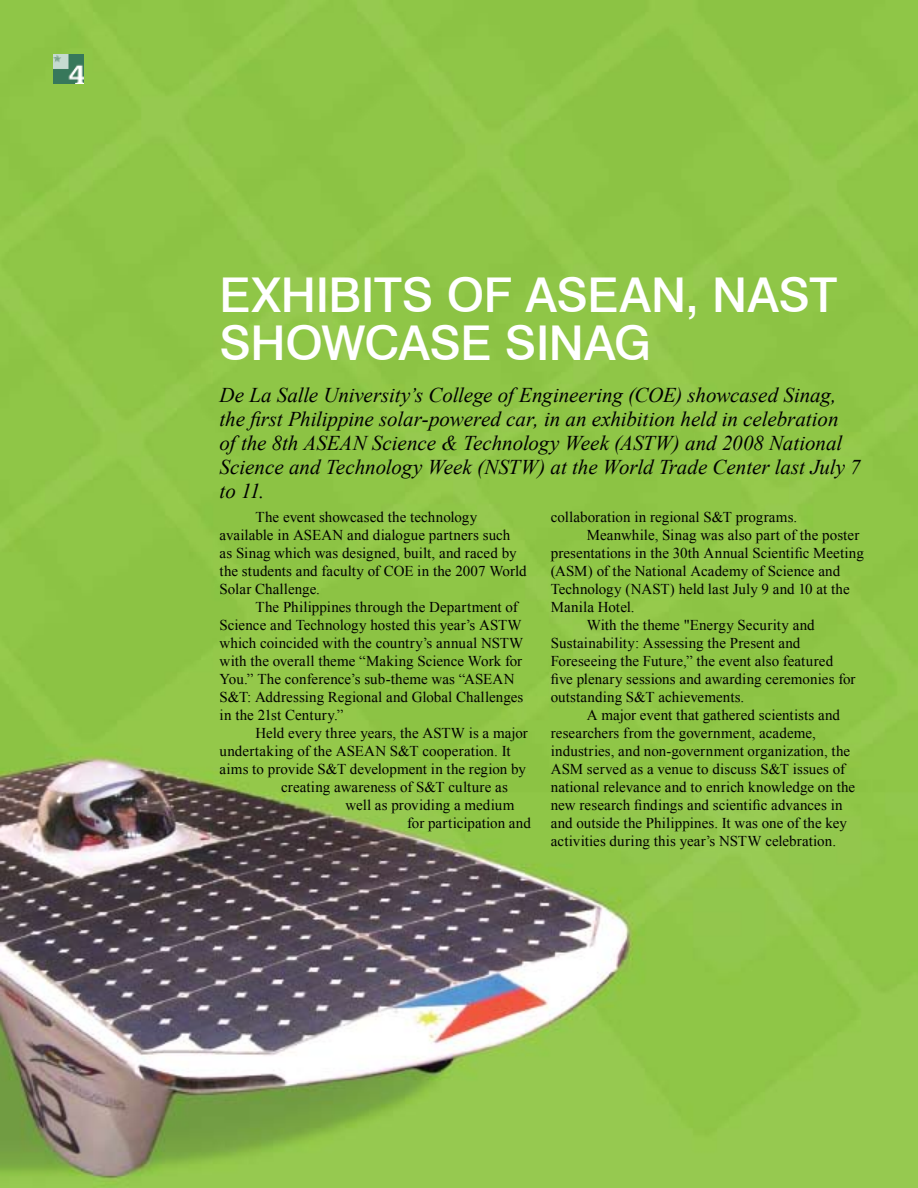
<style>
.page{position:relative;width:918px;height:1188px;background:#fff}
.page>*{position:absolute;margin:0;border:0;box-sizing:border-box;transform-origin:0 0}
.t1{font:500 48px/48px "Swiss 721 BT";letter-spacing:-.01em;color:#fff}
.t2{font:italic 21px/24px "Times New Roman";letter-spacing:-.005em;color:#000}
.t3{font:15px/18px "Times New Roman";letter-spacing:.005em;color:#000}
</style>
<div class="page">
<img style="left:0;top:0;width:918px;height:1188px">
<img style="left:54px;top:55px;width:29px;height:29px">
<h1 class="t1" style="left:220px;top:270px;width:618px">EXHIBITS OF ASEAN, NAST<br>SH OWCASE SINAG</h1>
<p class="t2" style="left:220px;top:382px;width:643px">De La Salle University’s College of Engineering (COE) showcased Sinag, the first Philippine solar-powered car, in an exhibition held in celebration<br>of the 8th ASEAN Science &amp; Technology Week (ASTW) and 2008 National Science and Technology Week (NSTW) at the World Trade Center last July 7 to 11.</p>
<p class="t3" style="left:220px;top:508px;width:308px;text-indent:36px">The event showcased the technology available in ASEAN and dialogue partners such as Sinag which was designed, built, and raced by the students and faculty of COE in the 2007 World Solar Challenge.</p>
<p class="t3" style="left:220px;top:598px;width:305px;text-indent:36px">The Philippines through the Department of Science and Technology hosted this year’s ASTW which coincided with the country’s annual NSTW with the overall theme “Making Science Work for You.” The conference’s sub-theme was “ASEAN S&amp;T: Addressing Regional and Global Challenges in the 21st Century.”</p>
<p class="t3" style="left:256px;top:724px;width:274px">Held every three years, the ASTW is a major</p>
<p class="t3" style="left:220px;top:742px;width:293px">undertaking of the ASEAN S&amp;T cooperation. It</p>
<p class="t3" style="left:220px;top:760px;width:308px">aims to provide S&amp;T development in the region by</p>
<p class="t3" style="left:281px;top:778px;width:228px">creating awareness of S&amp;T culture as</p>
<p class="t3" style="left:346px;top:796px;width:170px">well as providing a medium</p>
<p class="t3" style="left:407px;top:814px;width:125px">for participation and</p>
<p class="t3" style="left:551px;top:508px;width:248px">collaboration in regional S&amp;T programs.</p>
<p class="t3" style="left:587px;top:526px;width:274px">Meanwhile, Sinag was also part of the poster</p>
<p class="t3" style="left:551px;top:544px;width:315px">presentations in the 30th Annual Scientific Meeting</p>
<p class="t3" style="left:551px;top:562px;width:291px">(ASM) of the National Academy of Science and</p>
<p class="t3" style="left:551px;top:580px;width:300px">Technology (NAST) held last July 9 and 10 at the</p>
<p class="t3" style="left:551px;top:598px;width:85px">Manila Hotel.</p>
<p class="t3" style="left:587px;top:616px;width:229px">With the theme "Energy Security and</p>
<p class="t3" style="left:551px;top:634px;width:251px">Sustainability: Assessing the Present and</p>
<p class="t3" style="left:551px;top:652px;width:284px">Foreseeing the Future,” the event also featured</p>
<p class="t3" style="left:551px;top:670px;width:306px">five plenary sessions and awarding ceremonies for</p>
<p class="t3" style="left:551px;top:688px;width:195px">outstanding S&amp;T achievements.</p>
<p class="t3" style="left:587px;top:706px;width:255px">A major event that gathered scientists and</p>
<p class="t3" style="left:551px;top:724px;width:267px">researchers from the government, academe,</p>
<p class="t3" style="left:551px;top:742px;width:301px">industries, and non-government organization, the</p>
<p class="t3" style="left:551px;top:760px;width:296px">ASM served as a venue to discuss S&amp;T issues of</p>
<p class="t3" style="left:551px;top:778px;width:306px">national relevance and to enrich knowledge on the</p>
<p class="t3" style="left:551px;top:796px;width:293px">new research findings and scientific advances in</p>
<p class="t3" style="left:551px;top:814px;width:298px">and outside the Philippines. It was one of the key</p>
<p class="t3" style="left:551px;top:832px;width:287px">activities during this year’s NSTW celebration.</p>
</div>
